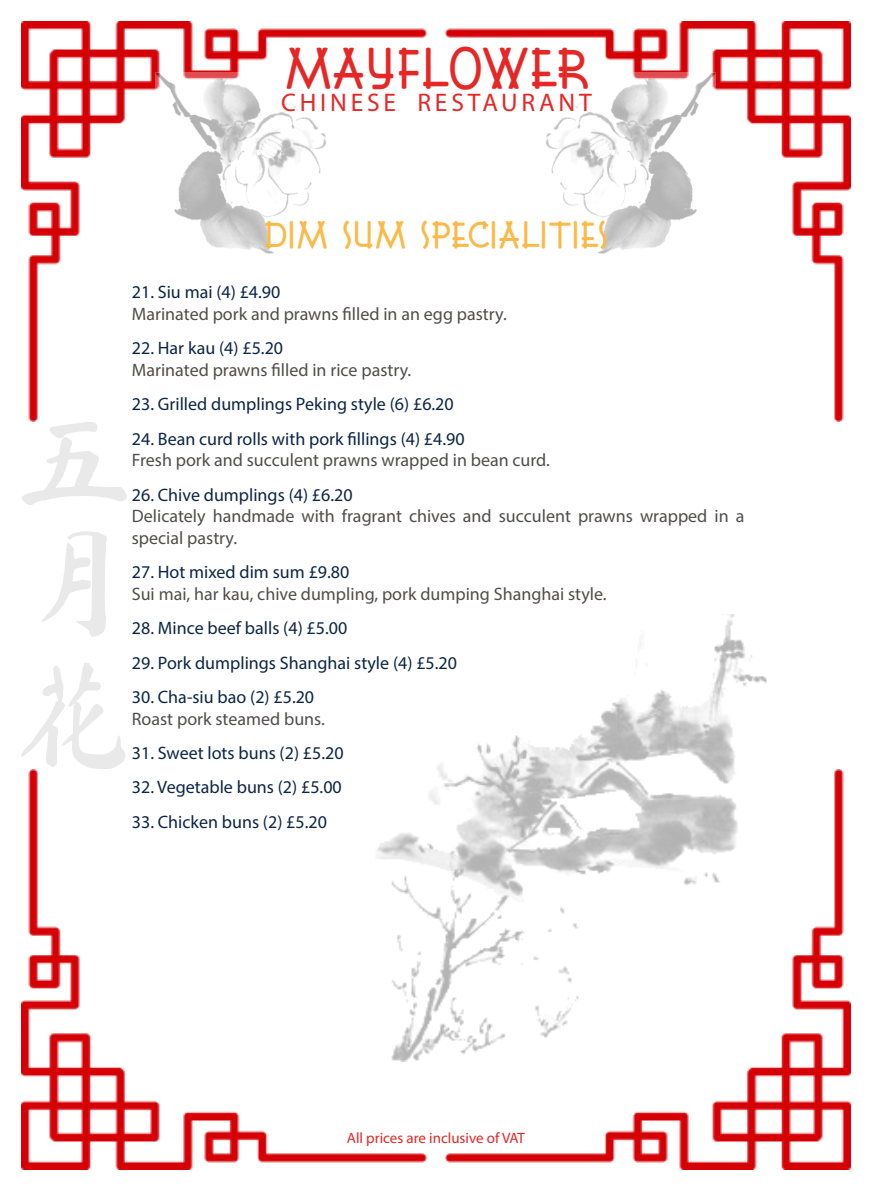
<style>
.page{position:relative;width:872px;height:1191px;background:#fff}
.page>*{position:absolute;margin:0;border:0;box-sizing:border-box;transform-origin:0 0}
.t1{font:45px "Font Shui";color:#e52725}
.t2{font:30px "Font Shui";color:#fbb947}
.t3{font:25.5px "Myriad Pro";letter-spacing:.15em;color:#e52725}
.t4{font:18px "Myriad Pro";color:#0d2546}
.t5{font:18px/21.6px "Myriad Pro";color:#514d4c}
.t6{font:15px "Myriad Pro";color:#e52725}
</style>
<div class="page">
<img style="left:445px;top:21px;width:405px;height:401px">
<img style="left:21px;top:21px;width:405px;height:401px">
<img style="left:21px;top:769px;width:405px;height:400px">
<img style="left:445px;top:769px;width:405px;height:400px">
<img style="left:545px;top:72px;width:170px;height:181px">
<img style="left:156px;top:72px;width:170px;height:181px">
<svg style="left:22px;top:422px;width:105px;height:83px"></svg>
<svg style="left:42px;top:531px;width:65px;height:105px"></svg>
<svg style="left:21px;top:663px;width:105px;height:106px"></svg>
<img style="left:374px;top:615px;width:404px;height:446px">
<h1 class="t1" style="left:284px;top:37px;width:307px">MAYFLOWER</h1>
<h3 class="t3" style="left:281px;top:87px;width:312px">CHINESE RESTAURANT</h3>
<h2 class="t2" style="left:263px;top:214px;width:347px">DIM SUM SPECIALITIES</h2>
<p class="t4" style="left:132px;top:281px;width:150px">21. Siu mai (4) £4.90</p>
<p class="t5" style="left:132px;top:303px;width:376px">Marinated pork and prawns filled in an egg pastry.</p>
<p class="t4" style="left:132px;top:337px;width:153px">22. Har kau (4) £5.20</p>
<p class="t5" style="left:132px;top:359px;width:281px">Marinated prawns filled in rice pastry.</p>
<p class="t4" style="left:132px;top:393px;width:323px">23. Grilled dumplings Peking style (6) £6.20</p>
<p class="t4" style="left:132px;top:428px;width:334px">24. Bean curd rolls with pork fillings (4) £4.90</p>
<p class="t5" style="left:132px;top:449px;width:419px">Fresh pork and succulent prawns wrapped in bean curd.</p>
<p class="t4" style="left:132px;top:483px;width:222px">26. Chive dumplings (4) £6.20</p>
<p class="t5" style="left:132px;top:505px;width:614px">Delicately handmade with fragrant chives and succulent prawns wrapped in a special pastry.</p>
<p class="t4" style="left:132px;top:561px;width:219px">27. Hot mixed dim sum £9.80</p>
<p class="t5" style="left:132px;top:583px;width:476px">Sui mai, har kau, chive dumpling, pork dumping Shanghai style.</p>
<p class="t4" style="left:132px;top:617px;width:217px">28. Mince beef balls (4) £5.00</p>
<p class="t4" style="left:132px;top:651px;width:327px">29. Pork dumplings Shanghai style (4) £5.20</p>
<p class="t4" style="left:132px;top:686px;width:184px">30. Cha-siu bao (2) £5.20</p>
<p class="t5" style="left:132px;top:707px;width:195px">Roast pork steamed buns.</p>
<p class="t4" style="left:132px;top:742px;width:213px">31. Sweet lots buns (2) £5.20</p>
<p class="t4" style="left:132px;top:776px;width:211px">32. Vegetable buns (2) £5.00</p>
<p class="t4" style="left:132px;top:810px;width:197px">33. Chicken buns (2) £5.20</p>
<p class="t6" style="left:347px;top:1128px;width:180px">All prices are inclusive of VAT</p>
</div>
